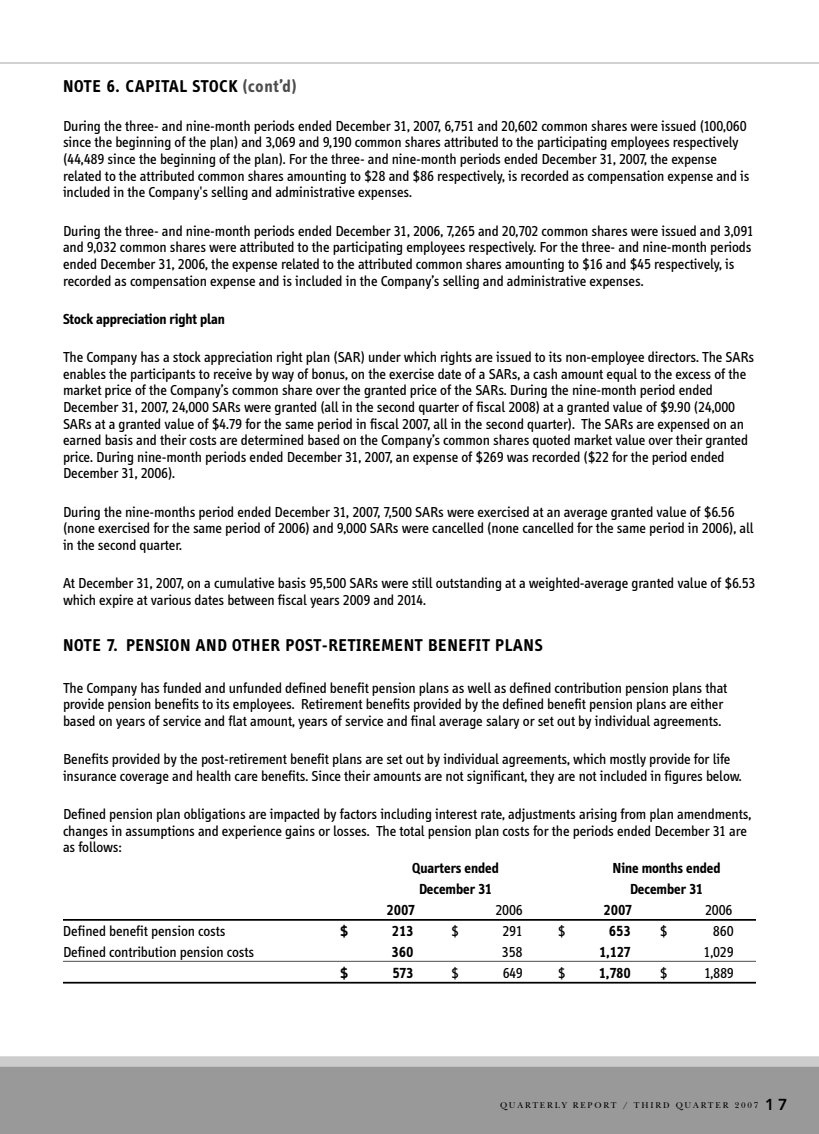
<style>
.page{position:relative;width:819px;height:1134px;background:#fff}
.page>*{position:absolute;margin:0;border:0;box-sizing:border-box;transform-origin:0 0}
.t1{font:700 17.5px "Info";letter-spacing:.05em;color:#000}
.t2{font:14.88px/16.6px "Info";color:#000}
.t3{font:700 14.88px "Info";color:#000}
.t4{font:8.75px "New Baskerville";letter-spacing:.21em;color:#000}
.s1{color:#4d4d4d}
.s2{font-family:"Avenir";font-weight:800;font-size:15.75px}
</style>
<div class="page">
<div style="left:0;top:1064px;width:819px;height:70px;background:#999"></div>
<div style="left:0;top:1056px;width:819px;height:11px;background:#ccc"></div>
<hr style="left:63px;top:919px;width:693px;height:2px;background:#000">
<hr style="left:63px;top:961px;width:693px;height:1px;background:#4d4d4d">
<hr style="left:63px;top:982px;width:693px;height:2px;background:#000">
<hr style="left:0;top:62px;width:819px;height:2px;background:#ccc">
<p class="t1" style="left:63px;top:80px;width:235px">NOTE 6. CAPITAL STOCK <span class="s1">(cont’d)</span></p>
<p class="t2" style="left:63px;top:119px;width:688px">During the three- and nine-month periods ended December 31, 2007, 6,751 and 20,602 common shares were issued (100,060 since the beginning of the plan) and 3,069 and 9,190 common shares attributed to the participating employees respectively (44,489 since the beginning of the plan). For the three- and nine-month periods ended December 31, 2007, the expense related to the attributed common shares amounting to $28 and $86 respectively, is recorded as compensation expense and is included in the Company's selling and administrative expenses.</p>
<p class="t2" style="left:63px;top:224px;width:692px">During the three- and nine-month periods ended December 31, 2006, 7,265 and 20,702 common shares were issued and 3,091 and 9,032 common shares were attributed to the participating employees respectively. For the three- and nine-month periods ended December 31, 2006, the expense related to the attributed common shares amounting to $16 and $45 respectively, is recorded as compensation expense and is included in the Company’s selling and administrative expenses.</p>
<p class="t3" style="left:63px;top:313px;width:163px">Stock appreciation right plan</p>
<p class="t2" style="left:63px;top:350px;width:693px">The Company has a stock appreciation right plan (SAR) under which rights are issued to its non-employee directors. The SARs enables the participants to receive by way of bonus, on the exercise date of a SARs, a cash amount equal to the excess of the market price of the Company’s common share over the granted price of the SARs. During the nine-month period ended December 31, 2007, 24,000 SARs were granted (all in the second quarter of fiscal 2008) at a granted value of $9.90 (24,000<br>SARs at a granted value of $4.79 for the same period in fiscal 2007, all in the second quarter). The SARs are expensed on an earned basis and their costs are determined based on the Company’s common shares quoted market value over their granted price. During nine-month periods ended December 31, 2007, an expense of $269 was recorded ($22 for the period ended December 31, 2006).</p>
<p class="t2" style="left:63px;top:505px;width:692px">During the nine-months period ended December 31, 2007, 7,500 SARs were exercised at an average granted value of $6.56 (none exercised for the same period of 2006) and 9,000 SARs were cancelled (none cancelled for the same period in 2006), all in the second quarter.</p>
<p class="t2" style="left:63px;top:576px;width:694px">At December 31, 2007, on a cumulative basis 95,500 SARs were still outstanding at a weighted-average granted value of $6.53 which expire at various dates between fiscal years 2009 and 2014.</p>
<p class="t1" style="left:63px;top:639px;width:481px">NOTE 7. PENSION AND OTHER POST-RETIREMENT BENEFIT PLANS</p>
<p class="t2" style="left:63px;top:681px;width:666px">The Company has funded and unfunded defined benefit pension plans as well as defined contribution pension plans that provide pension benefits to its employees. Retirement benefits provided by the defined benefit pension plans are either based on years of service and flat amount, years of service and final average salary or set out by individual agreements.</p>
<p class="t2" style="left:63px;top:752px;width:680px">Benefits provided by the post-retirement benefit plans are set out by individual agreements, which mostly provide for life insurance coverage and health care benefits. Since their amounts are not significant, they are not included in figures below.</p>
<p class="t2" style="left:63px;top:807px;width:690px">Defined pension plan obligations are impacted by factors including interest rate, adjustments arising from plan amendments, changes in assumptions and experience gains or losses. The total pension plan costs for the periods ended December 31 are as follows:</p>
<p class="t3" style="left:412px;top:863px;width:88px">Quarters ended</p>
<p class="t3" style="left:613px;top:863px;width:109px">Nine months ended</p>
<p class="t3" style="left:419px;top:884px;width:75px">December 31</p>
<p class="t3" style="left:630px;top:884px;width:75px">December 31</p>
<p class="t3" style="left:387px;top:905px;width:30px">2007</p>
<p class="t2" style="left:495px;top:903px;width:29px">2006</p>
<p class="t3" style="left:604px;top:905px;width:30px">2007</p>
<p class="t2" style="left:705px;top:903px;width:29px">2006</p>
<p class="t2" style="left:63px;top:924px;width:164px">Defined benefit pension costs</p>
<p class="t3" style="left:340px;top:926px;width:11px">$</p>
<p class="t3" style="left:392px;top:926px;width:23px">213</p>
<p class="t2" style="left:451px;top:924px;width:9px">$</p>
<p class="t2" style="left:502px;top:924px;width:22px">291</p>
<p class="t2" style="left:558px;top:924px;width:9px">$</p>
<p class="t3" style="left:609px;top:926px;width:23px">653</p>
<p class="t2" style="left:660px;top:924px;width:9px">$</p>
<p class="t2" style="left:713px;top:924px;width:22px">860</p>
<p class="t2" style="left:63px;top:945px;width:193px">Defined contribution pension costs</p>
<p class="t3" style="left:392px;top:947px;width:23px">360</p>
<p class="t2" style="left:502px;top:945px;width:22px">358</p>
<p class="t3" style="left:599px;top:947px;width:33px">1,127</p>
<p class="t2" style="left:704px;top:945px;width:31px">1,029</p>
<p class="t3" style="left:340px;top:968px;width:11px">$</p>
<p class="t3" style="left:392px;top:968px;width:23px">573</p>
<p class="t2" style="left:451px;top:966px;width:9px">$</p>
<p class="t2" style="left:503px;top:966px;width:21px">649</p>
<p class="t2" style="left:558px;top:966px;width:9px">$</p>
<p class="t3" style="left:599px;top:968px;width:33px">1,780</p>
<p class="t2" style="left:660px;top:966px;width:9px">$</p>
<p class="t2" style="left:704px;top:966px;width:31px">1,889</p>
<p class="t4" style="left:500px;top:1102px;width:289px">QUARTERLY REPORT / THIRD QUARTER 2007 <span class="s2">17</span></p>
</div>
